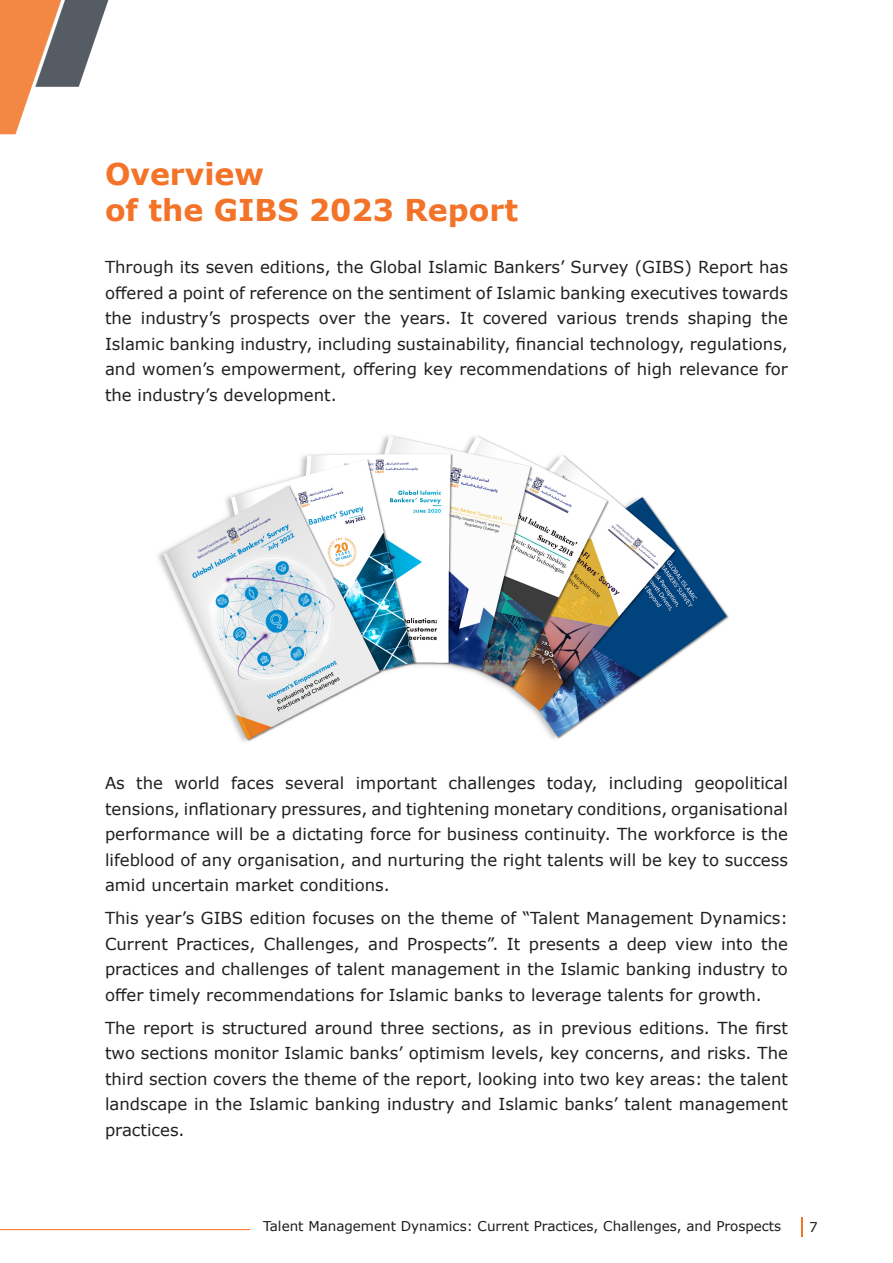
<style>
.page{position:relative;width:893px;height:1263px;background:#fff}
.page>*{position:absolute;margin:0;border:0;box-sizing:border-box;transform-origin:0 0}
.t1{font:700 30px "Verdana";color:#f37328}
.t2{font:16.5px/25.5px "Verdana";color:#231f20;text-align:justify}
.t3{font:13.5px "Verdana";color:#1c1c1c}
</style>
<div class="page">
<hr style="left:0;top:1229px;width:250px;height:1px;background:#f37328">
<svg style="left:801px;top:1217px;width:1px;height:19px"></svg>
<img style="left:0;top:0;width:109px;height:135px">
<img style="left:158px;top:435px;width:571px;height:307px">
<p class="t1" style="left:105px;top:152px;width:160px">Overview</p>
<p class="t1" style="left:105px;top:188px;width:415px">of the GIBS 2023 Report</p>
<p class="t2" style="left:105px;top:254px;width:684px">Through its seven editions, the Global Islamic Bankers’ Survey (GIBS) Report has offered a point of reference on the sentiment of Islamic banking executives towards the industry’s prospects over the years. It covered various trends shaping the Islamic banking industry, including sustainability, financial technology, regulations, and women’s empowerment, offering key recommendations of high relevance for the industry’s development.</p>
<p class="t2" style="left:105px;top:770px;width:684px">As the world faces several important challenges today, including geopolitical tensions, inflationary pressures, and tightening monetary conditions, organisational performance will be a dictating force for business continuity. The workforce is the lifeblood of any organisation, and nurturing the right talents will be key to success amid uncertain market conditions.</p>
<p class="t2" style="left:105px;top:905px;width:684px">This year’s GIBS edition focuses on the theme of “Talent Management Dynamics:<br>Current Practices, Challenges, and Prospects”. It presents a deep view into the practices and challenges of talent management in the Islamic banking industry to offer timely recommendations for Islamic banks to leverage talents for growth.</p>
<p class="t2" style="left:105px;top:1015px;width:684px">The report is structured around three sections, as in previous editions. The first two sections monitor Islamic banks’ optimism levels, key concerns, and risks. The third section covers the theme of the report, looking into two key areas: the talent landscape in the Islamic banking industry and Islamic banks’ talent management practices.</p>
<p class="t3" style="left:263px;top:1217px;width:520px">Talent Management Dynamics: Current Practices, Challenges, and Prospects</p>
<p class="t3" style="left:809px;top:1218px;width:10px">7</p>
</div>
